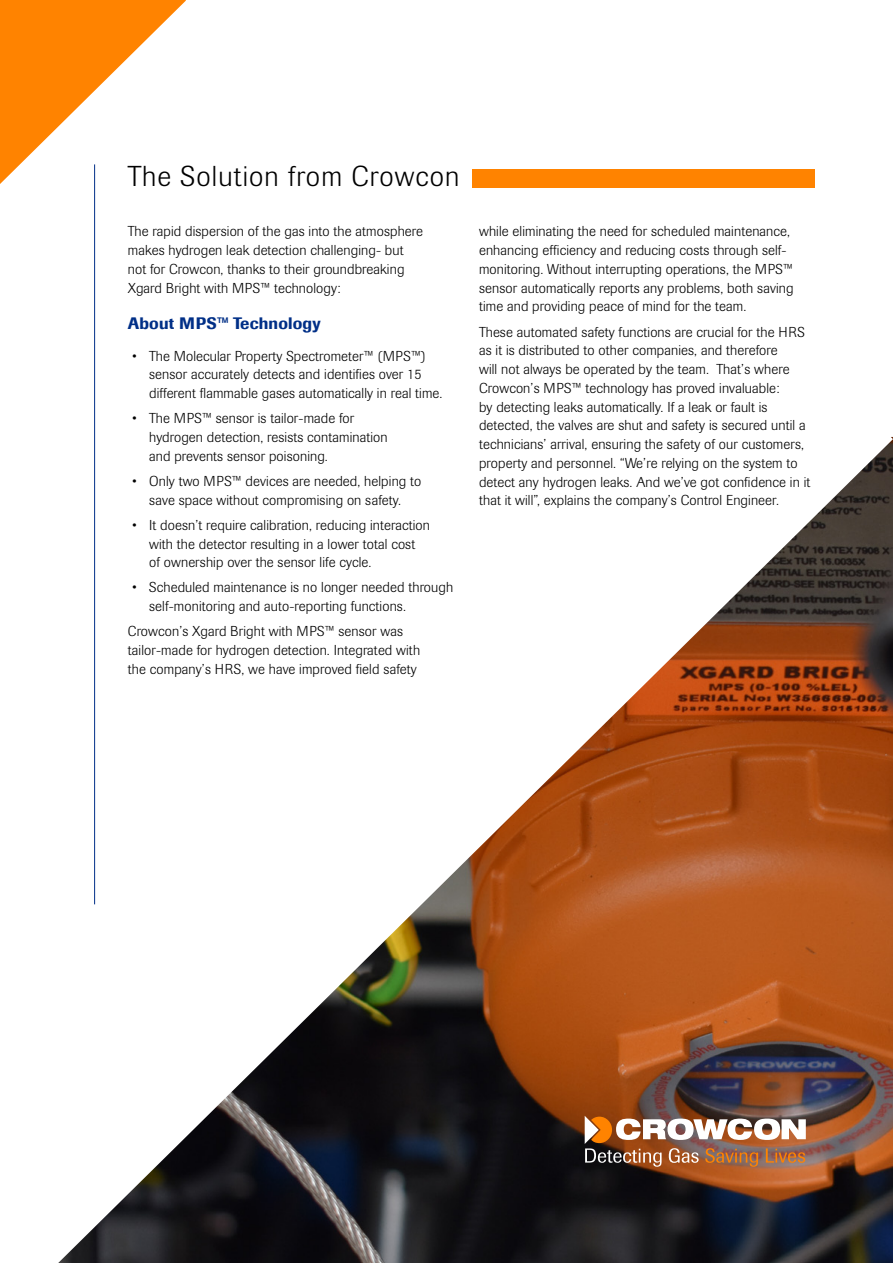
<style>
.page{position:relative;width:893px;height:1263px;background:#fff}
.page>*{position:absolute;margin:0;border:0;box-sizing:border-box;transform-origin:0 0}
.t1{font:300 28.5px "Imago";letter-spacing:.04em;color:#000}
.t2{font:500 16.5px "Imago";letter-spacing:.01em;color:#002f87}
.t3{font:300 14.25px/18.8px "Imago";letter-spacing:.01em;color:#000}
</style>
<div class="page">
<img style="left:58px;top:437px;width:835px;height:826px">
<hr style="left:94px;top:164px;width:1px;height:740px;background:#002f87">
<svg style="left:0;top:0;width:186px;height:184px"></svg>
<div style="left:472px;top:169px;width:342px;height:18px;background:#ff8300"></div>
<img style="left:585px;top:1116px;width:221px;height:51px">
<h1 class="t1" style="left:128px;top:160px;width:333px">The Solution from Crowcon</h1>
<p class="t3" style="left:128px;top:222px;width:297px">The rapid dispersion of the gas into the atmosphere makes hydrogen leak detection challenging- but not for Crowcon, thanks to their groundbreaking Xgard Bright with MPS™ technology:</p>
<p class="t2" style="left:128px;top:313px;width:194px">About MPS™ Technology</p>
<p class="t3" style="left:149px;top:347px;width:295px;text-indent:-17px">• The Molecular Property Spectrometer™ (MPS™) sensor accurately detects and identifies over 15 different flammable gases automatically in real time.</p>
<p class="t3" style="left:149px;top:409px;width:240px;text-indent:-17px">• The MPS™ sensor is tailor-made for hydrogen detection, resists contamination and prevents sensor poisoning.</p>
<p class="t3" style="left:132px;top:472px;width:291px;text-align:center">• Only two MPS™ devices are needed, helping to save space without compromising on safety.</p>
<p class="t3" style="left:149px;top:516px;width:282px;text-indent:-17px">• It doesn’t require calibration, reducing interaction with the detector resulting in a lower total cost<br>of ownership over the sensor life cycle.</p>
<p class="t3" style="left:149px;top:578px;width:305px;text-indent:-17px">• Scheduled maintenance is no longer needed through self-monitoring and auto-reporting functions.</p>
<p class="t3" style="left:128px;top:622px;width:294px">Crowcon’s Xgard Bright with MPS™ sensor was tailor-made for hydrogen detection. Integrated with the company’s HRS, we have improved field safety</p>
<p class="t3" style="left:479px;top:222px;width:316px">while eliminating the need for scheduled maintenance, enhancing efficiency and reducing costs through self&shy;monitoring. Without interrupting operations, the MPS™ sensor automatically reports any problems, both saving time and providing peace of mind for the team.</p>
<p class="t3" style="left:479px;top:322px;width:333px">These automated safety functions are crucial for the HRS as it is distributed to other companies, and therefore<br>will not always be operated by the team. That’s where Crowcon’s MPS™ technology has proved invaluable:<br>by detecting leaks automatically. If a leak or fault is detected, the valves are shut and safety is secured until a technicians’ arrival, ensuring the safety of our customers, property and personnel. “We’re relying on the system to detect any hydrogen leaks. And we’ve got confidence in it that it will”, explains the company’s Control Engineer.</p>
</div>
